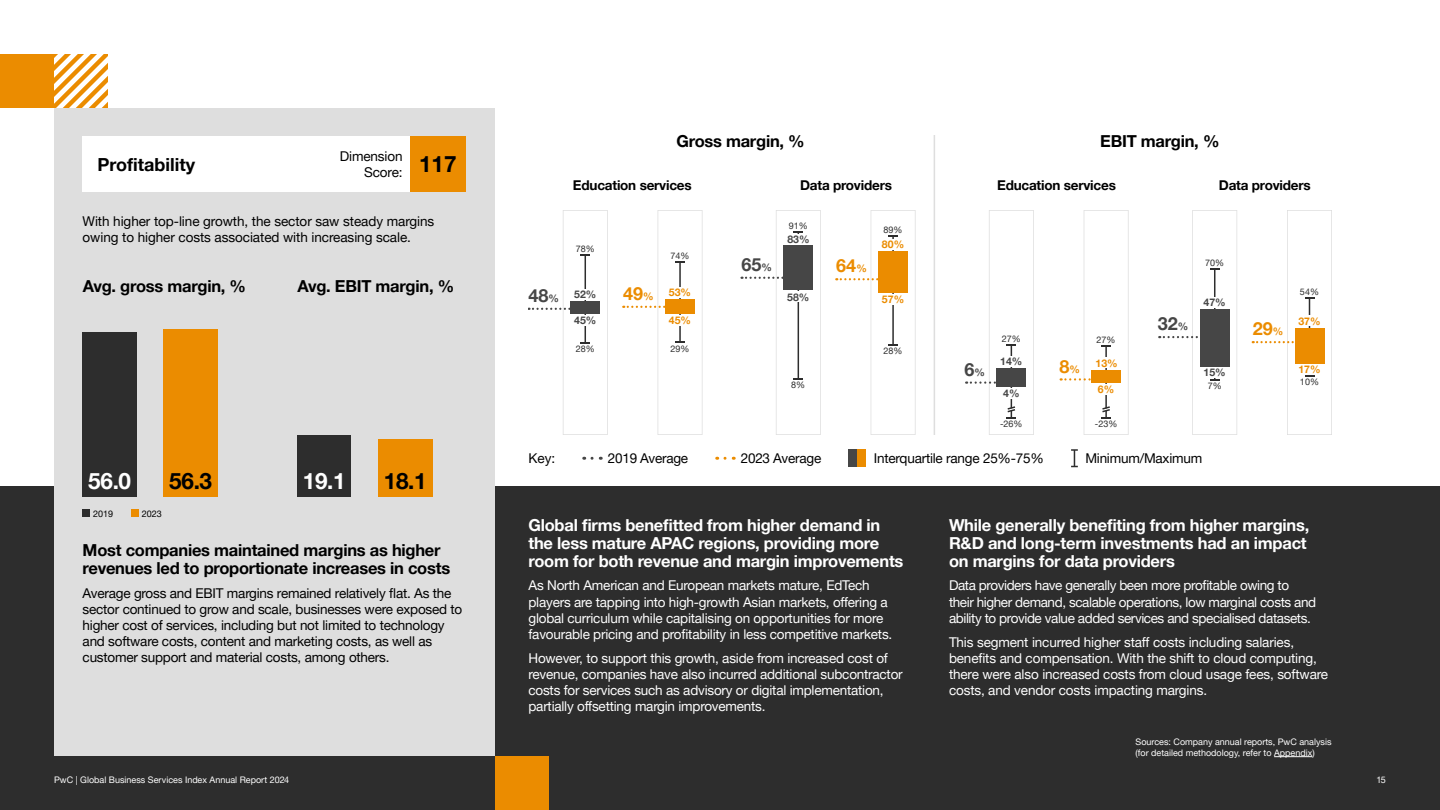
<style>
.page{position:relative;width:1440px;height:810px;background:#fff}
.page>*{position:absolute;margin:0;border:0;box-sizing:border-box;transform-origin:0 0}
.t1{font:700 22.5px "Helvetica Neue LT Pro";letter-spacing:-.01em;color:#000}
.t2{font:700 22.5px "Helvetica Neue LT Pro";color:#fff}
.t3{font:700 18px "Helvetica Neue LT Pro";color:#000}
.t4{font:700 18px "Helvetica Neue LT Pro";color:#464646}
.t5{font:700 18px "Helvetica Neue LT Pro";color:#eb8c00}
.t6{font:700 16.5px/18px "Helvetica Neue LT Pro";letter-spacing:-.015em;color:#fff}
.t7{font:700 16.5px/18px "Helvetica Neue LT Pro";letter-spacing:-.015em;color:#000}
.t8{font:13.5px/16.2px "Helvetica Neue LT Pro";letter-spacing:-.015em;color:#fff}
.t9{font:13.5px/16.2px "Helvetica Neue LT Pro";letter-spacing:-.015em;color:#000}
.t10{font:700 13.5px "Helvetica Neue LT Pro";letter-spacing:-.015em;color:#000}
.t11{font:700 10.5px "Helvetica Neue LT Pro";color:#464646}
.t12{font:700 10.5px "Helvetica Neue LT Pro";color:#eb8c00}
.t13{font:9px/10.8px "Helvetica Neue LT Pro";color:#fff}
.t14{font:9px "Helvetica Neue LT Pro";color:#2d2d2d}
.t15{font:9px "Helvetica Neue LT Pro";color:#000}
.s1{font-size:10.5px}
</style>
<div class="page">
<svg style="left:54px;top:54px;width:54px;height:54px"></svg>
<div style="left:0;top:54px;width:54px;height:54px;background:#eb8c00"></div>
<div style="left:0;top:486px;width:1440px;height:324px;background:#2d2d2d"></div>
<div style="left:54px;top:108px;width:441px;height:648px;background:#dedede"></div>
<div style="left:495px;top:756px;width:54px;height:54px;background:#eb8c00"></div>
<div style="left:83px;top:136px;width:330px;height:56px;background:#fff"></div>
<div style="left:410px;top:136px;width:56px;height:56px;background:#eb8c00"></div>
<svg style="left:529px;top:210px;width:79px;height:225px"></svg>
<svg style="left:623px;top:210px;width:80px;height:225px"></svg>
<div style="left:673px;top:287px;width:14px;height:10px;background:#fff"></div>
<div style="left:673px;top:315px;width:14px;height:11px;background:#fff"></div>
<svg style="left:742px;top:210px;width:79px;height:225px"></svg>
<div style="left:791px;top:234px;width:15px;height:11px;background:#fff"></div>
<div style="left:791px;top:292px;width:15px;height:10px;background:#fff"></div>
<svg style="left:836px;top:210px;width:80px;height:225px"></svg>
<div style="left:886px;top:294px;width:14px;height:10px;background:#fff"></div>
<div style="left:886px;top:239px;width:14px;height:10px;background:#fff"></div>
<svg style="left:966px;top:210px;width:68px;height:225px"></svg>
<div style="left:1004px;top:356px;width:15px;height:10px;background:#fff"></div>
<div style="left:1004px;top:388px;width:15px;height:11px;background:#fff"></div>
<svg style="left:1061px;top:210px;width:68px;height:225px"></svg>
<div style="left:1099px;top:384px;width:14px;height:11px;background:#fff"></div>
<div style="left:1099px;top:358px;width:15px;height:10px;background:#fff"></div>
<svg style="left:1159px;top:210px;width:78px;height:225px"></svg>
<svg style="left:1253px;top:210px;width:79px;height:225px"></svg>
<div style="left:1302px;top:316px;width:15px;height:10px;background:#fff"></div>
<div style="left:1302px;top:364px;width:15px;height:11px;background:#fff"></div>
<div style="left:857px;top:449px;width:9px;height:18px;background:#eb8c00"></div>
<div style="left:848px;top:449px;width:9px;height:18px;background:#464646"></div>
<svg style="left:1071px;top:449px;width:7px;height:18px"></svg>
<svg style="left:592px;top:457px;width:9px;height:3px"></svg>
<svg style="left:725px;top:457px;width:9px;height:3px"></svg>
<hr style="left:934px;top:135px;width:1px;height:300px;background:#dedede">
<div style="left:83px;top:332px;width:54px;height:165px;background:#2d2d2d"></div>
<div style="left:83px;top:510px;width:7px;height:7px;background:#2d2d2d"></div>
<div style="left:131px;top:510px;width:8px;height:7px;background:#eb8c00"></div>
<div style="left:297px;top:435px;width:54px;height:62px;background:#2d2d2d"></div>
<div style="left:378px;top:439px;width:54px;height:58px;background:#eb8c00"></div>
<div style="left:164px;top:329px;width:54px;height:168px;background:#eb8c00"></div>
<hr style="left:1274px;top:756px;width:38px;height:1px;background:#fff">
<p class="t9" style="left:340px;top:148px;width:64px;text-align:right">Dimension<br>Score:</p>
<h2 class="t3" style="left:98px;top:153px;width:99px">Profitability</h2>
<h1 class="t1" style="left:419px;top:150px;width:39px">117</h1>
<p class="t9" style="left:83px;top:212px;width:353px">With higher top-line growth, the sector saw steady margins owing to higher costs associated with increasing scale.</p>
<p class="t7" style="left:83px;top:277px;width:165px">Avg. gross margin, %</p>
<p class="t7" style="left:297px;top:277px;width:158px">Avg. EBIT margin, %</p>
<h1 class="t2" style="left:88px;top:468px;width:44px">56.0</h1>
<p class="t15" style="left:93px;top:508px;width:22px">2019</p>
<p class="t15" style="left:142px;top:508px;width:22px">2023</p>
<h1 class="t1" style="left:169px;top:468px;width:44px">56.3</h1>
<h1 class="t2" style="left:303px;top:468px;width:44px">19.1</h1>
<h1 class="t1" style="left:384px;top:468px;width:44px">18.1</h1>
<p class="t7" style="left:83px;top:541px;width:369px">Most companies maintained margins as higher revenues led to proportionate increases in costs</p>
<p class="t9" style="left:83px;top:584px;width:381px">Average gross and EBIT margins remained relatively flat. As the sector continued to grow and scale, businesses were exposed to higher cost of services, including but not limited to technology and software costs, content and marketing costs, as well as customer support and material costs, among others.</p>
<p class="t7" style="left:677px;top:132px;width:130px">Gross margin, %</p>
<p class="t7" style="left:1100px;top:132px;width:121px">EBIT margin, %</p>
<p class="t10" style="left:573px;top:177px;width:120px">Education services</p>
<p class="t10" style="left:800px;top:177px;width:93px">Data providers</p>
<p class="t10" style="left:997px;top:177px;width:120px">Education services</p>
<p class="t10" style="left:1219px;top:177px;width:93px">Data providers</p>
<p class="t14" style="left:789px;top:220px;width:21px">91%</p>
<p class="t14" style="left:884px;top:224px;width:21px">89%</p>
<p class="t14" style="left:576px;top:243px;width:21px">78%</p>
<h2 class="t4" style="left:529px;top:284px;width:32px">48<span class="s1">%</span></h2>
<p class="t11" style="left:574px;top:288px;width:24px">52%</p>
<p class="t11" style="left:574px;top:314px;width:24px">45%</p>
<p class="t14" style="left:671px;top:250px;width:21px">74%</p>
<h2 class="t5" style="left:623px;top:282px;width:32px">49<span class="s1">%</span></h2>
<p class="t12" style="left:669px;top:286px;width:24px">53%</p>
<p class="t12" style="left:669px;top:314px;width:24px">45%</p>
<h2 class="t4" style="left:742px;top:253px;width:32px">65<span class="s1">%</span></h2>
<p class="t11" style="left:787px;top:233px;width:24px">83%</p>
<p class="t11" style="left:787px;top:290px;width:24px">58%</p>
<h2 class="t5" style="left:836px;top:255px;width:32px">64<span class="s1">%</span></h2>
<p class="t12" style="left:882px;top:238px;width:24px">80%</p>
<p class="t12" style="left:882px;top:293px;width:24px">57%</p>
<h2 class="t4" style="left:1158px;top:313px;width:32px">32<span class="s1">%</span></h2>
<p class="t14" style="left:1205px;top:258px;width:21px">70%</p>
<p class="t11" style="left:1204px;top:296px;width:24px">47%</p>
<p class="t14" style="left:1002px;top:334px;width:21px">27%</p>
<p class="t14" style="left:1097px;top:334px;width:21px">27%</p>
<p class="t14" style="left:576px;top:344px;width:21px">28%</p>
<p class="t14" style="left:671px;top:343px;width:21px">29%</p>
<p class="t14" style="left:884px;top:346px;width:21px">28%</p>
<p class="t14" style="left:791px;top:380px;width:16px">8%</p>
<h2 class="t4" style="left:965px;top:358px;width:22px">6<span class="s1">%</span></h2>
<p class="t11" style="left:1000px;top:355px;width:24px">14%</p>
<p class="t11" style="left:1003px;top:387px;width:18px">4%</p>
<h2 class="t5" style="left:1059px;top:355px;width:22px">8<span class="s1">%</span></h2>
<p class="t12" style="left:1096px;top:356px;width:24px">13%</p>
<p class="t12" style="left:1098px;top:383px;width:18px">6%</p>
<p class="t11" style="left:1204px;top:366px;width:24px">15%</p>
<p class="t14" style="left:1208px;top:380px;width:16px">7%</p>
<p class="t14" style="left:1000px;top:419px;width:24px">-26%</p>
<p class="t14" style="left:1095px;top:419px;width:24px">-23%</p>
<p class="t9" style="left:529px;top:450px;width:28px">Key:</p>
<p class="t9" style="left:608px;top:450px;width:82px">2019 Average</p>
<p class="t9" style="left:741px;top:450px;width:82px">2023 Average</p>
<p class="t9" style="left:874px;top:450px;width:172px">Interquartile range 25%-75%</p>
<p class="t9" style="left:1085px;top:450px;width:118px">Minimum/Maximum</p>
<h2 class="t5" style="left:1253px;top:318px;width:32px">29<span class="s1">%</span></h2>
<p class="t14" style="left:1300px;top:286px;width:21px">54%</p>
<p class="t12" style="left:1298px;top:315px;width:24px">37%</p>
<p class="t12" style="left:1298px;top:363px;width:24px">17%</p>
<p class="t14" style="left:1300px;top:376px;width:21px">10%</p>
<p class="t6" style="left:529px;top:516px;width:377px">Global firms benefitted from higher demand in the less mature APAC regions, providing more room for both revenue and margin improvements</p>
<p class="t8" style="left:529px;top:577px;width:365px">As North American and European markets mature, EdTech players are tapping into high-growth Asian markets, offering a global curriculum while capitalising on opportunities for more favourable pricing and profitability in less competitive markets.</p>
<p class="t8" style="left:529px;top:650px;width:376px">However, to support this growth, aside from increased cost of revenue, companies have also incurred additional subcontractor costs for services such as advisory or digital implementation, partially offsetting margin improvements.</p>
<p class="t6" style="left:949px;top:516px;width:362px">While generally benefiting from higher margins,<br>R&amp;D and long-term investments had an impact on margins for data providers</p>
<p class="t8" style="left:949px;top:577px;width:369px">Data providers have generally been more profitable owing to their higher demand, scalable operations, low marginal costs and ability to provide value added services and specialised datasets.</p>
<p class="t8" style="left:949px;top:633px;width:381px">This segment incurred higher staff costs including salaries, benefits and compensation. With the shift to cloud computing, there were also increased costs from cloud usage fees, software costs, and vendor costs impacting margins.</p>
<p class="t13" style="left:1136px;top:736px;width:198px">Sources: Company annual reports, PwC analysis (for detailed methodology, refer to Appendix)</p>
<p class="t13" style="left:54px;top:774px;width:237px">PwC | Global Business Services Index Annual Report 2024</p>
<p class="t13" style="left:1377px;top:774px;width:11px">15</p>
</div>
